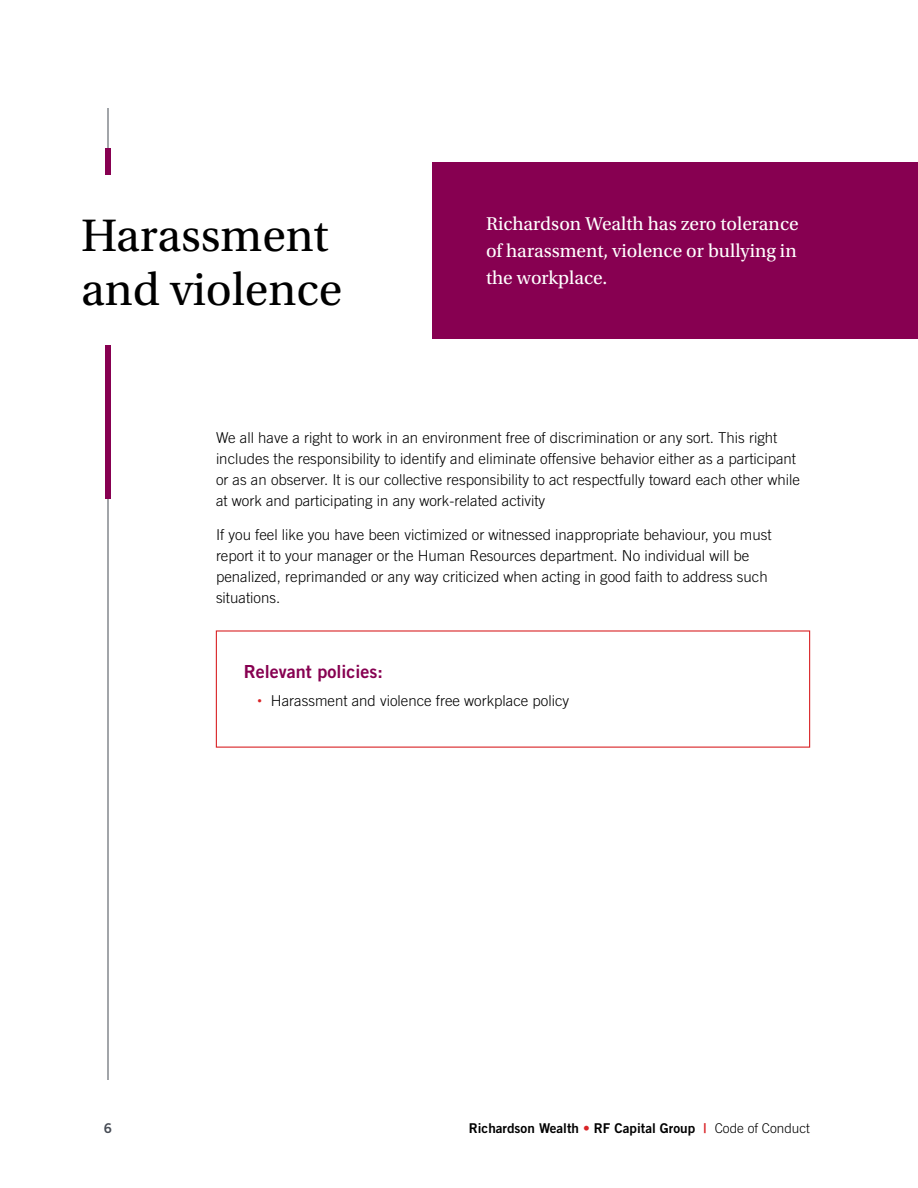
<style>
.page{position:relative;width:918px;height:1188px;background:#fff}
.page>*{position:absolute;margin:0;border:0;box-sizing:border-box;transform-origin:0 0}
.t1{font:48px/54px "Utopia Std";color:#000}
.t2{font:19.5px/27px "Utopia Std";color:#fff;text-align:justify}
.t3{font:18px "Trade Gothic LT Std Bd 2";color:#870051}
.t4{font:300 15px/21px "Trade Gothic LT Std";color:#000}
.t5{font:13.5px "Trade Gothic LT Std Bd 2";color:#000}
.t6{font:13.5px "Trade Gothic LT Std Bd 2";color:#474c55}
.s1{font-size:9px;color:#d92427}
.s2{color:#d92427}
.s3{font-family:"Trade Gothic LT Std";font-weight:300}
</style>
<div class="page">
<hr style="left:108px;top:108px;width:1px;height:972px;background:#474c55">
<div style="left:105px;top:148px;width:6px;height:352px;background:#870051"></div>
<div style="left:81px;top:176px;width:324px;height:169px;background:#fff"></div>
<div style="left:432px;top:162px;width:486px;height:176px;background:#870051"></div>
<h1 class="t1" style="left:81px;top:209px;width:263px">Harassment and violence</h1>
<h2 class="t2" style="left:486px;top:211px;width:314px">Richardson Wealth has zero tolerance of harassment, violence or bullying in the workplace.</h2>
<p class="t4" style="left:216px;top:427px;width:585px">We all have a right to work in an environment free of discrimination or any sort. This right includes the responsibility to identify and eliminate offensive behavior either as a participant or as an observer. It is our collective responsibility to act respectfully toward each other while at work and participating in any work-related activity</p>
<p class="t4" style="left:216px;top:524px;width:557px">If you feel like you have been victimized or witnessed inappropriate behaviour, you must report it to your manager or the Human Resources department. No individual will be penalized, reprimanded or any way criticized when acting in good faith to address such situations.</p>
<p class="t3" style="left:244px;top:661px;width:140px">Relevant policies:</p>
<p class="t4" style="left:257px;top:690px;width:313px"><span class="s1">•</span> Harassment and violence free workplace policy</p>
<p class="t6" style="left:104px;top:1120px;width:10px">6</p>
<p class="t5" style="left:469px;top:1120px;width:343px">Richardson Wealth <span class="s2">•</span> RF Capital Group <span class="s2">|</span> <span class="s3">Code of Conduct</span></p>
</div>
